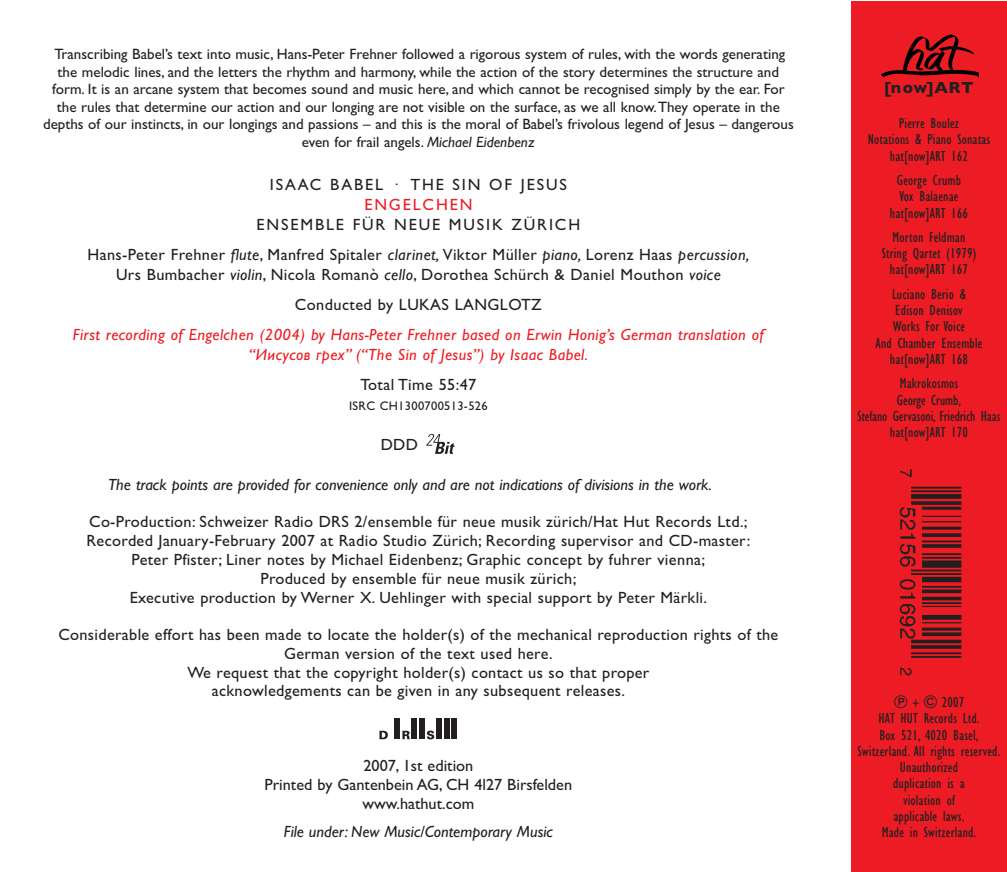
<style>
.page{position:relative;width:1007px;height:872px;background:#fff}
.page>*{position:absolute;margin:0;border:0;box-sizing:border-box;transform-origin:0 0}
.t1{font:16.25px/18.8px "Gill Sans";letter-spacing:.02em;color:#231f20;text-align:center}
.t2{font:italic 16.25px/20px "Gill Sans";letter-spacing:.025em;color:#ed1c24;text-align:center}
.t3{font:italic 16.25px "Gill Sans";color:#231f20}
.t4{font:16.25px/18.8px "Gill Sans";color:#231f20;text-align:center}
.t5{font:16.25px "Gill Sans";letter-spacing:.115em;color:#231f20}
.t6{font:16.25px "Gill Sans";letter-spacing:.115em;color:#ed1c24}
.t7{font:700 16.25px "Gill Sans";letter-spacing:.04em;color:#231f20}
.t8{font:15px/17.5px "Gill Sans";color:#231f20;text-align:center}
.t9{font:condensed 15px/16.2px "Gill Sans";letter-spacing:.01em;color:#231f20;text-align:center}
.t10{font:12.5px "Gill Sans";letter-spacing:.025em;color:#231f20}
.s1{font-style:italic}
.s2{font-family:"Gill Sans Cyr MT Inclined";font-style:normal}
.s3{font-style:normal;color:#fff}
.s4{font-family:"Univers"}
.s5{font-family:"Bundesbahn Pi Three";font-stretch:normal}
</style>
<div class="page">
<svg style="left:426px;top:434px;width:28px;height:20px"></svg>
<svg style="left:379px;top:730px;width:9px;height:9px"></svg>
<svg style="left:402px;top:730px;width:8px;height:9px"></svg>
<svg style="left:427px;top:730px;width:7px;height:9px"></svg>
<div style="left:436px;top:718px;width:5px;height:21px;background:#231f20"></div>
<div style="left:451px;top:718px;width:5px;height:21px;background:#231f20"></div>
<div style="left:444px;top:718px;width:5px;height:21px;background:#231f20"></div>
<div style="left:419px;top:718px;width:5px;height:21px;background:#231f20"></div>
<div style="left:412px;top:718px;width:5px;height:21px;background:#231f20"></div>
<div style="left:395px;top:718px;width:5px;height:21px;background:#231f20"></div>
<div style="left:850px;top:2px;width:156px;height:870px;background:#ed1c24"></div>
<svg style="left:881px;top:34px;width:98px;height:44px"></svg>
<img style="left:899px;top:469px;width:62px;height:207px">
<p class="t8" style="left:43px;top:47px;width:752px">Transcribing Babel’s text into music, Hans-Peter Frehner followed a rigorous system of rules, with the words generating the melodic lines, and the letters the rhythm and harmony, while the action of the story determines the structure and form. It is an arcane system that becomes sound and music here, and which cannot be recognised simply by the ear. For the rules that determine our action and our longing are not visible on the surface, as we all know.They operate in the depths of our instincts, in our longings and passions – and this is the moral of Babel’s frivolous legend of Jesus – dangerous even for frail angels. <span class="s1">Michael Eidenbenz</span></p>
<p class="t5" style="left:270px;top:179px;width:298px">ISAAC BABEL · THE SIN OF JESUS</p>
<p class="t6" style="left:364px;top:199px;width:110px">ENGELCHEN</p>
<p class="t1" style="left:87px;top:211px;width:663px;line-height:30px">ENSEMBLE FÜR NEUE MUSIK ZÜRICH<br>Hans-Peter Frehner <span class="s1">flute</span>, Manfred Spitaler <span class="s1">clarinet,</span> Viktor Müller <span class="s1">piano,</span> Lorenz Haas <span class="s1">percussion,</span></p>
<p class="t1" style="left:116px;top:261px;width:606px;line-height:30px">Urs Bumbacher <span class="s1">violin</span>, Nicola Romanò <span class="s1">cello</span>, Dorothea Schürch &amp; Daniel Mouthon <span class="s1">voice<br></span>Conducted by LUKAS LANGLOTZ</p>
<p class="t2" style="left:73px;top:326px;width:692px">First recording of Engelchen (2004) by Hans-Peter Frehner based on Erwin Honig’s German translation of <span class="s2">“Иисусов грех”</span> (“The Sin of Jesus”) by Isaac Babel.</p>
<p class="t1" style="left:360px;top:377px;width:118px">Total Time 55:47</p>
<p class="t10" style="left:349px;top:401px;width:140px">ISRC CH1300700513-526</p>
<p class="t1" style="left:380px;top:437px;width:39px">DDD</p>
<p class="t3" style="left:108px;top:479px;width:622px">The track points are provided for convenience only and are not indications of divisions in the work. <span class="s3">X</span></p>
<p class="t1" style="left:86px;top:514px;width:665px">Co-Production: Schweizer Radio DRS 2/ensemble für neue musik zürich/Hat Hut Records Ltd.; Recorded January-February 2007 at Radio Studio Zürich; Recording supervisor and CD-master:<br>Peter Pfister; Liner notes by Michael Eidenbenz; Graphic concept by fuhrer vienna;<br>Produced by ensemble für neue musik zürich;<br>Executive production by Werner X. Uehlinger with special support by Peter Märkli.</p>
<p class="t1" style="left:58px;top:627px;width:721px">Considerable effort has been made to locate the holder(s) of the mechanical reproduction rights of the German version of the text used here.<br>We request that the copyright holder(s) contact us so that proper<br>acknowledgements can be given in any subsequent releases.</p>
<p class="t4" style="left:264px;top:758px;width:309px">2007, 1st edition<br>Printed by Gantenbein AG, CH 4l27 Birsfelden www.hathut.com</p>
<p class="t3" style="left:284px;top:826px;width:270px">File under: New Music/Contemporary Music</p>
<p class="t7" style="left:884px;top:82px;width:91px">[now]ART</p>
<p class="t9" style="left:867px;top:117px;width:124px">Pierre Boulez<br>Notations &amp; Piano Sonatas hat[now]ART 162</p>
<p class="t9" style="left:889px;top:174px;width:79px">George Crumb<br>Vox Balaenae hat[now]ART 166</p>
<p class="t9" style="left:881px;top:230px;width:96px">Morton Feldman<br>String Qartet (1979) hat[now]ART 167</p>
<p class="t9" style="left:875px;top:287px;width:108px">Luciano Berio &amp;<br>Edison Denisov<br>Works For Voice<br>And Chamber Ensemble hat[now]ART 168</p>
<p class="t9" style="left:857px;top:377px;width:144px">Makrokosmos<br>George Crumb,<br>Stefano Gervasoni, Friedrich Haas hat[now]ART 170</p>
<p class="t9" style="left:911px;top:695px;width:54px"><span class="s4">+</span> <span class="s5">-</span> 2007</p>
<p class="t9" style="left:878px;top:712px;width:102px">HAT HUT Records Ltd.</p>
<p class="t9" style="left:879px;top:728px;width:100px">Box 521, 4020 Basel,</p>
<p class="t9" style="left:857px;top:744px;width:144px">Switzerland. All rights reserved.</p>
<p class="t9" style="left:899px;top:760px;width:60px">Unauthorized</p>
<p class="t9" style="left:893px;top:777px;width:73px">duplication is a</p>
<p class="t9" style="left:903px;top:793px;width:53px">violation of</p>
<p class="t9" style="left:893px;top:809px;width:73px">applicable laws.</p>
<p class="t9" style="left:881px;top:825px;width:96px">Made in Switzerland.</p>
</div>
